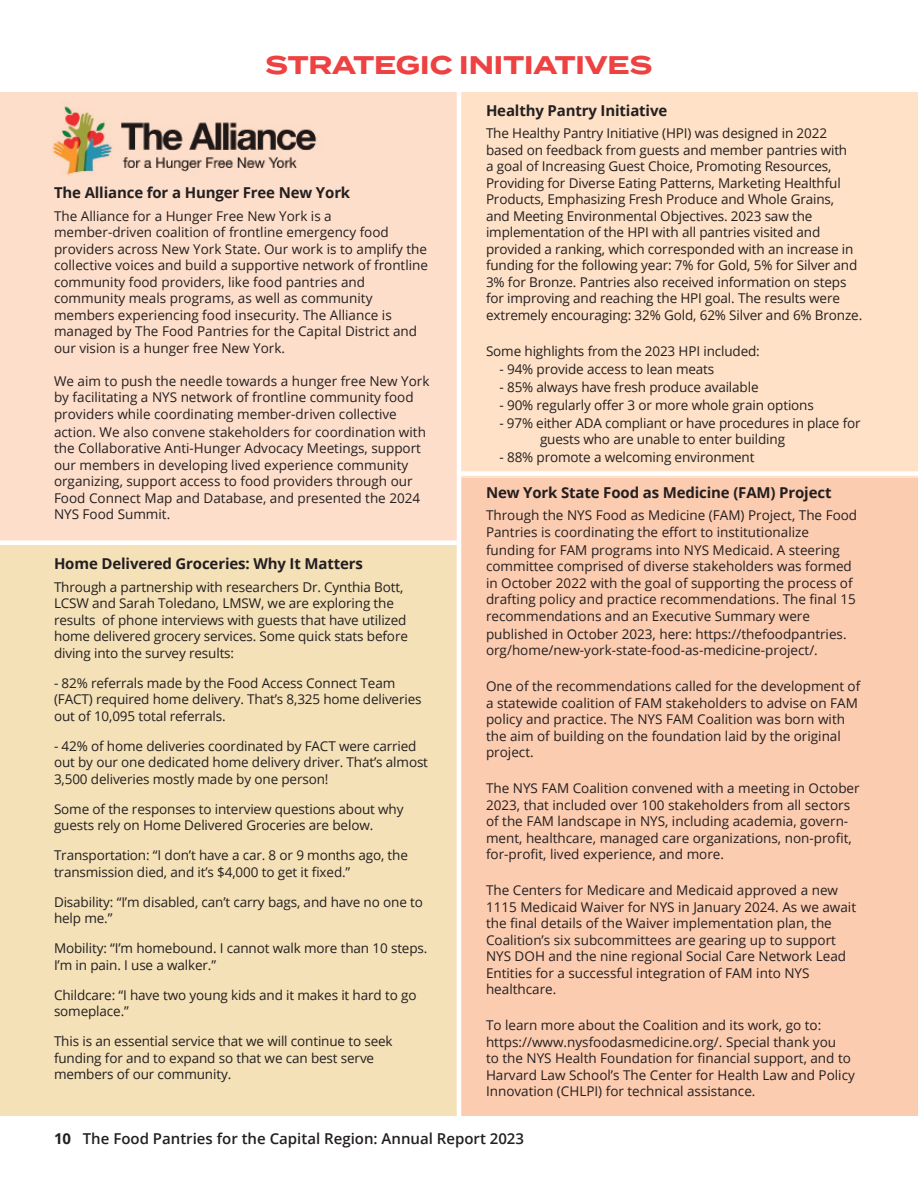
<style>
.page{position:relative;width:918px;height:1188px;background:#fff}
.page>*{position:absolute;margin:0;border:0;box-sizing:border-box;transform-origin:0 0}
.t1{font:700 25.5px "Termina";color:#ee4141}
.strategic_subs{font:700 15px "Open Sans";letter-spacing:-.01em;color:#231f20}
.t2{font:600 15px "Open Sans";color:#231f20}
.Event_lists{font:13.5px/16.5px "Open Sans";color:#231f20}
.s1{font-weight:700}
</style>
<div class="page">
<div style="left:459px;top:477px;width:459px;height:639px;background:#fcccb0"></div>
<div style="left:0;top:546px;width:459px;height:570px;background:#f4e1b8"></div>
<div style="left:459px;top:92px;width:459px;height:385px;background:#fee1c6"></div>
<div style="left:0;top:92px;width:459px;height:450px;background:#fddeca"></div>
<div style="left:0;top:540px;width:459px;height:5px;background:#fff"></div>
<img style="left:52px;top:106px;width:265px;height:69px">
<hr style="left:457px;top:92px;width:4px;height:1029px;background:#fff">
<div style="left:459px;top:471px;width:459px;height:5px;background:#fff"></div>
<p class="t1" style="left:266px;top:46px;width:388px">STRATEGIC INITIATIVES</p>
<p class="strategic_subs" style="left:54px;top:182px;width:298px">The Alliance for a Hunger Free New York</p>
<p class="Event_lists" style="left:54px;top:207px;width:376px">The Alliance for a Hunger Free New York is a member-driven coalition of frontline emergency food providers across New York State. Our work is to amplify the collective voices and build a supportive network of frontline community food providers, like food pantries and community meals programs, as well as community members experiencing food insecurity. The Alliance is managed by The Food Pantries for the Capital District and our vision is a hunger free New York.</p>
<p class="Event_lists" style="left:54px;top:372px;width:377px">We aim to push the needle towards a hunger free New York by facilitating a NYS network of frontline community food providers while coordinating member-driven collective</p>
<p class="Event_lists" style="left:54px;top:423px;width:373px">action. We also convene stakeholders for coordination with the Collaborative Anti-Hunger Advocacy Meetings, support our members in developing lived experience community organizing, support access to food providers through our Food Connect Map and Database, and presented the 2024<br>NYS Food Summit.</p>
<p class="strategic_subs" style="left:54px;top:553px;width:310px">Home Delivered Groceries: Why It Matters</p>
<p class="Event_lists" style="left:54px;top:578px;width:355px">Through a partnership with researchers Dr. Cynthia Bott, LCSW and Sarah Toledano, LMSW, we are exploring the results of phone interviews with guests that have utilized home delivered grocery services. Some quick stats before diving into the survey results:</p>
<p class="Event_lists" style="left:54px;top:674px;width:369px">- 82% referrals made by the Food Access Connect Team (FACT) required home delivery. That’s 8,325 home deliveries out of 10,095 total referrals.</p>
<p class="Event_lists" style="left:54px;top:737px;width:376px">- 42% of home deliveries coordinated by FACT were carried out by our one dedicated home delivery driver. That’s almost<br>3,500 deliveries mostly made by one person!</p>
<p class="Event_lists" style="left:54px;top:800px;width:351px">Some of the responses to interview questions about why guests rely on Home Delivered Groceries are below.</p>
<p class="Event_lists" style="left:54px;top:847px;width:355px">Transportation: “I don’t have a car. 8 or 9 months ago, the transmission died, and it’s $4,000 to get it fixed.”</p>
<p class="Event_lists" style="left:54px;top:893px;width:370px">Disability: “I’m disabled, can’t carry bags, and have no one to help me.”</p>
<p class="Event_lists" style="left:54px;top:940px;width:375px">Mobility: “I’m homebound. I cannot walk more than 10 steps.<br>I’m in pain. I use a walker.”</p>
<p class="Event_lists" style="left:54px;top:986px;width:364px">Childcare: “I have two young kids and it makes it hard to go someplace.”</p>
<p class="Event_lists" style="left:54px;top:1033px;width:340px">This is an essential service that we will continue to seek funding for and to expand so that we can best serve members of our community.</p>
<p class="strategic_subs" style="left:486px;top:100px;width:183px">Healthy Pantry Initiative</p>
<p class="Event_lists" style="left:486px;top:125px;width:378px">The Healthy Pantry Initiative (HPI) was designed in 2022 based on feedback from guests and member pantries with<br>a goal of Increasing Guest Choice, Promoting Resources, Providing for Diverse Eating Patterns, Marketing Healthful Products, Emphasizing Fresh Produce and Whole Grains,<br>and Meeting Environmental Objectives. 2023 saw the implementation of the HPI with all pantries visited and provided a ranking, which corresponded with an increase in funding for the following year: 7% for Gold, 5% for Silver and 3% for Bronze. Pantries also received information on steps for improving and reaching the HPI goal. The results were extremely encouraging: 32% Gold, 62% Silver and 6% Bronze.</p>
<p class="Event_lists" style="left:486px;top:342px;width:275px">Some highlights from the 2023 HPI included:</p>
<p class="Event_lists" style="left:500px;top:360px;width:216px">- 94% provide access to lean meats</p>
<p class="Event_lists" style="left:500px;top:378px;width:261px">- 85% always have fresh produce available</p>
<p class="Event_lists" style="left:500px;top:396px;width:316px">- 90% regularly offer 3 or more whole grain options</p>
<p class="Event_lists" style="left:540px;top:414px;width:322px;text-indent:-40px">- 97% either ADA compliant or have procedures in place for guests who are unable to enter building</p>
<p class="Event_lists" style="left:500px;top:449px;width:256px">- 88% promote a welcoming environment</p>
<p class="strategic_subs" style="left:486px;top:482px;width:347px">New York State Food as Medicine (FAM) Project</p>
<p class="Event_lists" style="left:486px;top:507px;width:373px">Through the NYS Food as Medicine (FAM) Project, The Food<br>Pantries is coordinating the effort to institutionalize</p>
<p class="Event_lists" style="left:486px;top:541px;width:371px">funding for FAM programs into NYS Medicaid. A steering committee comprised of diverse stakeholders was formed in October 2022 with the goal of supporting the process of drafting policy and practice recommendations. The final 15 recommendations and an Executive Summary were</p>
<p class="Event_lists" style="left:486px;top:625px;width:362px">published in October 2023, here: https://thefoodpantries. org/home/new-york-state-food-as-medicine-project/.</p>
<p class="Event_lists" style="left:486px;top:678px;width:376px">One of the recommendations called for the development of a statewide coalition of FAM stakeholders to advise on FAM policy and practice. The NYS FAM Coalition was born with the aim of building on the foundation laid by the original project.</p>
<p class="Event_lists" style="left:486px;top:780px;width:375px">The NYS FAM Coalition convened with a meeting in October 2023, that included over 100 stakeholders from all sectors of the FAM landscape in NYS, including academia, govern&shy;ment, healthcare, managed care organizations, non-profit, for-profit, lived experience, and more.</p>
<p class="Event_lists" style="left:486px;top:882px;width:372px">The Centers for Medicare and Medicaid approved a new 1115 Medicaid Waiver for NYS in January 2024. As we await the final details of the Waiver implementation plan, the Coalition’s six subcommittees are gearing up to support NYS DOH and the nine regional Social Care Network Lead Entities for a successful integration of FAM into NYS healthcare.</p>
<p class="Event_lists" style="left:486px;top:1017px;width:370px">To learn more about the Coalition and its work, go to: https://www.nysfoodasmedicine.org/. Special thank you<br>to the NYS Health Foundation for financial support, and to Harvard Law School’s The Center for Health Law and Policy Innovation (CHLPI) for technical assistance.</p>
<p class="t2" style="left:54px;top:1128px;width:472px"><span class="s1">10</span> The Food Pantries for the Capital Region: Annual Report 2023</p>
</div>
